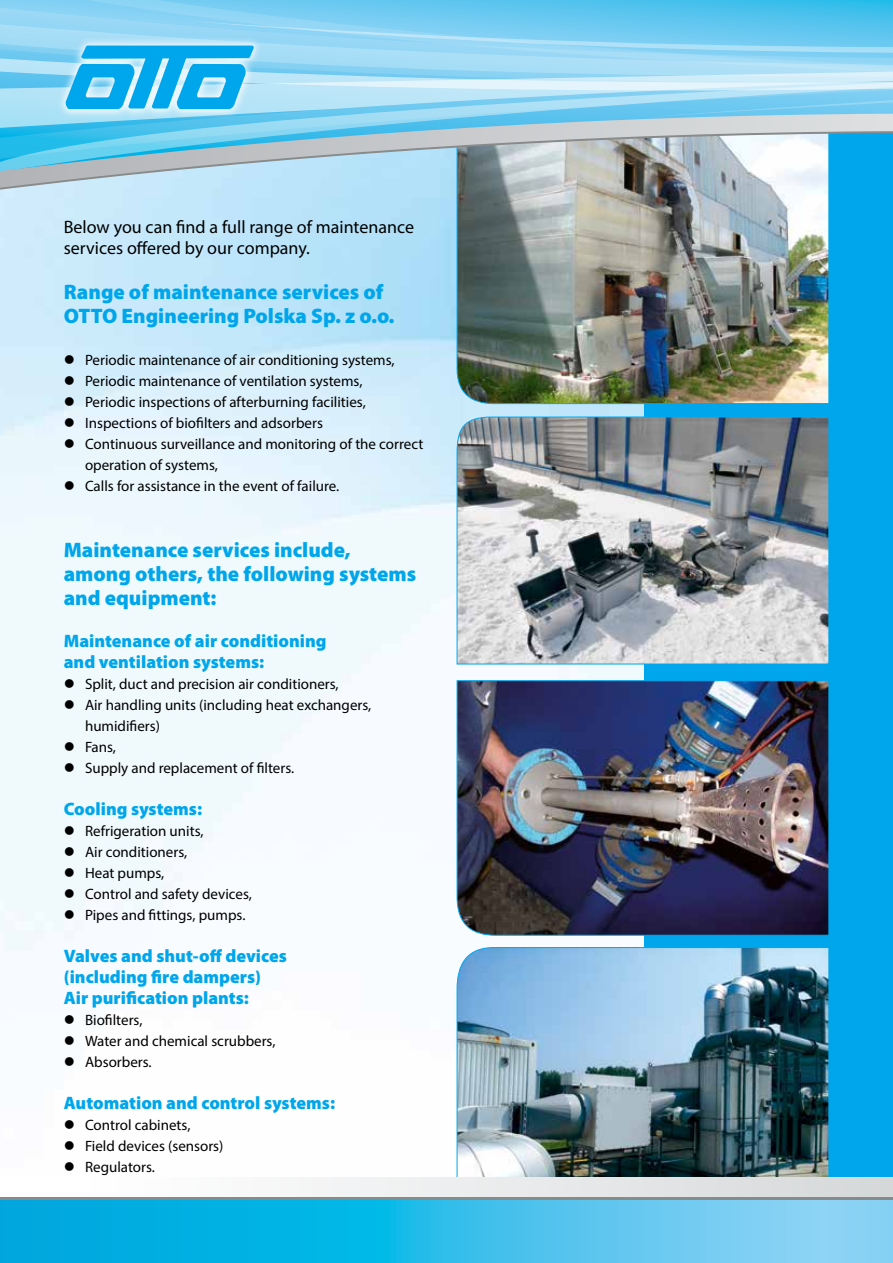
<style>
.page{position:relative;width:893px;height:1263px;background:#fff}
.page>*{position:absolute;margin:0;border:0;box-sizing:border-box;transform-origin:0 0}
.t1{font:900 21px/24px "Myriad Pro";color:#00a6eb}
.t2{font:900 18px/21px "Myriad Pro";color:#00a6eb}
.t3{font:18px/21px "Myriad Pro";color:#000}
.t4{font:15px/21px "Myriad Pro";color:#000}
</style>
<div class="page">
<img style="left:0;top:191px;width:645px;height:987px">
<div style="left:645px;top:95px;width:248px;height:1104px;background:#00a6eb"></div>
<img style="left:456px;top:191px;width:373px;height:213px">
<img style="left:456px;top:947px;width:373px;height:231px">
<svg style="left:0;top:1200px;width:893px;height:63px;background:#36bdea"></svg>
<svg style="left:0;top:0;width:893px;height:7px;background:#5ec7ef"></svg>
<svg style="left:0;top:7px;width:893px;height:3px;background:#65c8f0"></svg>
<svg style="left:0;top:188px;width:829px;height:3px;background:#b1c9d6"></svg>
<svg style="left:0;top:118px;width:893px;height:70px;background:#9ac6d7"></svg>
<svg style="left:0;top:1196px;width:893px;height:4px;background:#a1a2a3"></svg>
<div style="left:0;top:1178px;width:893px;height:18px;background:linear-gradient(to right,#fff,#d6d8da)"></div>
<img style="left:456px;top:680px;width:373px;height:256px">
<img style="left:456px;top:416px;width:373px;height:249px">
<svg style="left:0;top:10px;width:893px;height:108px;background:#8bd4f3"></svg>
<p class="t3" style="left:64px;top:216px;width:352px">Below you can find a full range of maintenance services offered by our company.</p>
<h1 class="t1" style="left:64px;top:279px;width:332px">Range of maintenance services of<br>OTTO Engineering Polska Sp. z o.o.</h1>
<p class="t4" style="left:64px;top:349px;width:332px">● Periodic maintenance of air conditioning systems,</p>
<p class="t4" style="left:64px;top:370px;width:300px">● Periodic maintenance of ventilation systems,</p>
<p class="t4" style="left:64px;top:391px;width:303px">● Periodic inspections of afterburning facilities,</p>
<p class="t4" style="left:64px;top:412px;width:261px">● Inspections of biofilters and adsorbers</p>
<p class="t4" style="left:85px;top:433px;width:340px;text-indent:-21px">● Continuous surveillance and monitoring of the correct operation of systems,</p>
<p class="t4" style="left:64px;top:475px;width:277px">● Calls for assistance in the event of failure.</p>
<h1 class="t1" style="left:64px;top:537px;width:354px">Maintenance services include, among others, the following systems and equipment:</h1>
<p class="t2" style="left:64px;top:629px;width:264px">Maintenance of air conditioning and ventilation systems:</p>
<p class="t4" style="left:64px;top:673px;width:276px">● Split, duct and precision air conditioners,</p>
<p class="t4" style="left:85px;top:694px;width:288px;text-indent:-21px">● Air handling units (including heat exchangers, humidifiers)</p>
<p class="t4" style="left:64px;top:736px;width:54px">● Fans,</p>
<p class="t4" style="left:64px;top:757px;width:232px">● Supply and replacement of filters.</p>
<p class="t2" style="left:64px;top:797px;width:140px">Cooling systems:</p>
<p class="t4" style="left:64px;top:820px;width:141px">● Refrigeration units,</p>
<p class="t4" style="left:64px;top:841px;width:125px">● Air conditioners,</p>
<p class="t4" style="left:64px;top:862px;width:102px">● Heat pumps,</p>
<p class="t4" style="left:64px;top:883px;width:190px">● Control and safety devices,</p>
<p class="t4" style="left:64px;top:904px;width:183px">● Pipes and fittings, pumps.</p>
<p class="t2" style="left:64px;top:944px;width:225px">Valves and shut-off devices (including fire dampers)<br>Air purification plants:</p>
<p class="t4" style="left:64px;top:1009px;width:80px">● Biofilters,</p>
<p class="t4" style="left:64px;top:1030px;width:213px">● Water and chemical scrubbers,</p>
<p class="t4" style="left:64px;top:1051px;width:89px">● Absorbers.</p>
<p class="t2" style="left:64px;top:1091px;width:273px">Automation and control systems:</p>
<p class="t4" style="left:64px;top:1114px;width:128px">● Control cabinets,</p>
<p class="t4" style="left:64px;top:1135px;width:161px">● Field devices (sensors)</p>
<p class="t4" style="left:64px;top:1156px;width:93px">● Regulators.</p>
</div>
